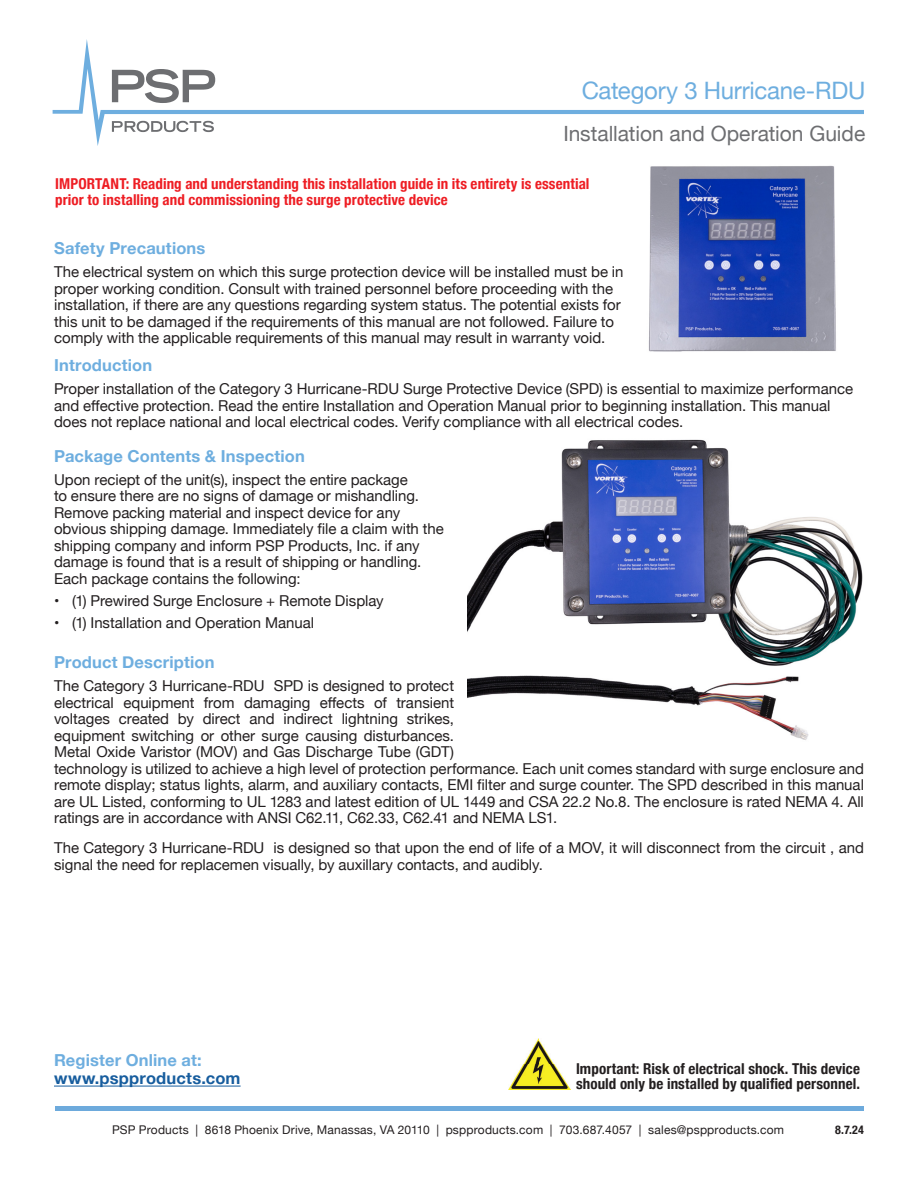
<style>
.page{position:relative;width:918px;height:1188px;background:#fff}
.page>*{position:absolute;margin:0;border:0;box-sizing:border-box;transform-origin:0 0}
.t1{font:24px "Helvetica Neue";letter-spacing:-.01em;color:#6eaedf}
.t2{font:21px "Helvetica Neue";color:#6d6e71}
.t3{font:700 16.5px "Helvetica Neue";letter-spacing:.01em;color:#6eaedf}
.t4{font:700 16.5px "Helvetica Neue";letter-spacing:.01em;color:#175d9e}
.t5{font:15px/16.5px "Helvetica Neue";letter-spacing:-.005em;color:#231f20}
.t6{font:700 condensed 15px/16.5px "Helvetica Neue";letter-spacing:.005em;color:#ee1d23}
.t7{font:700 condensed 15px/15px "Helvetica Neue";letter-spacing:.005em;color:#231f20}
.t8{font:12px "Helvetica Neue";letter-spacing:.015em;color:#231f20}
.t9{font:700 condensed 12px "Helvetica Neue";color:#231f20}
</style>
<div class="page">
<hr style="left:55px;top:1107px;width:809px;height:4px;background:#6daadc">
<svg style="left:53px;top:39px;width:811px;height:107px"></svg>
<svg style="left:112px;top:121px;width:102px;height:11px"></svg>
<svg style="left:112px;top:69px;width:103px;height:34px"></svg>
<img style="left:649px;top:165px;width:187px;height:187px">
<hr style="left:54px;top:1086px;width:187px;height:1px;background:#175d9e">
<img style="left:509px;top:1038px;width:61px;height:52px">
<img style="left:468px;top:439px;width:395px;height:301px">
<h1 class="t1" style="left:582px;top:74px;width:285px">Category 3 Hurricane-RDU</h1>
<h2 class="t2" style="left:563px;top:119px;width:303px">Installation and Operation Guide</h2>
<p class="t6" style="left:55px;top:174px;width:536px">IMPORTANT: Reading and understanding this installation guide in its entirety is essential prior to installing and commissioning the surge protective device</p>
<p class="t3" style="left:54px;top:235px;width:153px">Safety Precautions</p>
<p class="t5" style="left:54px;top:264px;width:571px">The electrical system on which this surge protection device will be installed must be in proper working condition. Consult with trained personnel before proceeding with the installation, if there are any questions regarding system status. The potential exists for this unit to be damaged if the requirements of this manual are not followed. Failure to comply with the applicable requirements of this manual may result in warranty void.</p>
<p class="t3" style="left:54px;top:352px;width:100px">Introduction</p>
<p class="t5" style="left:54px;top:381px;width:801px">Proper installation of the Category 3 Hurricane-RDU Surge Protective Device (SPD) is essential to maximize performance and effective protection. Read the entire Installation and Operation Manual prior to beginning installation. This manual does not replace national and local electrical codes. Verify compliance with all electrical codes.</p>
<p class="t3" style="left:54px;top:443px;width:252px">Package Contents &amp; Inspection</p>
<p class="t5" style="left:54px;top:472px;width:391px">Upon reciept of the unit(s), inspect the entire package<br>to ensure there are no signs of damage or mishandling.<br>Remove packing material and inspect device for any obvious shipping damage. Immediately file a claim with the shipping company and inform PSP Products, Inc. if any damage is found that is a result of shipping or handling.<br>Each package contains the following:</p>
<p class="t5" style="left:54px;top:593px;width:331px">• (1) Prewired Surge Enclosure + Remote Display</p>
<p class="t5" style="left:54px;top:615px;width:261px">• (1) Installation and Operation Manual</p>
<p class="t3" style="left:54px;top:649px;width:162px">Product Description</p>
<p class="t5" style="left:54px;top:679px;width:811px">The Category 3 Hurricane-RDU SPD is designed to protect<br>electrical equipment from damaging effects of transient<br>voltages created by direct and indirect lightning strikes,<br>equipment switching or other surge causing disturbances.<br>Metal Oxide Varistor (MOV) and Gas Discharge Tube (GDT)<br>technology is utilized to achieve a high level of protection performance. Each unit comes standard with surge enclosure and remote display; status lights, alarm, and auxiliary contacts, EMI filter and surge counter. The SPD described in this manual are UL Listed, conforming to UL 1283 and latest edition of UL 1449 and CSA 22.2 No.8. The enclosure is rated NEMA 4. All ratings are in accordance with ANSI C62.11, C62.33, C62.41 and NEMA LS1.</p>
<p class="t5" style="left:54px;top:841px;width:811px">The Category 3 Hurricane-RDU is designed so that upon the end of life of a MOV, it will disconnect from the circuit , and signal the need for replacemen visually, by auxillary contacts, and audibly.</p>
<p class="t3" style="left:54px;top:1048px;width:149px">Register Online at:</p>
<p class="t4" style="left:54px;top:1066px;width:188px">www.pspproducts.com</p>
<p class="t7" style="left:576px;top:1060px;width:285px">Important: Risk of electrical shock. This device should only be installed by qualified personnel.</p>
<p class="t8" style="left:112px;top:1121px;width:674px">PSP Products | 8618 Phoenix Drive, Manassas, VA 20110 | pspproducts.com | 703.687.4057 | sales@pspproducts.com</p>
<p class="t9" style="left:835px;top:1120px;width:30px">8.7.24</p>
</div>
